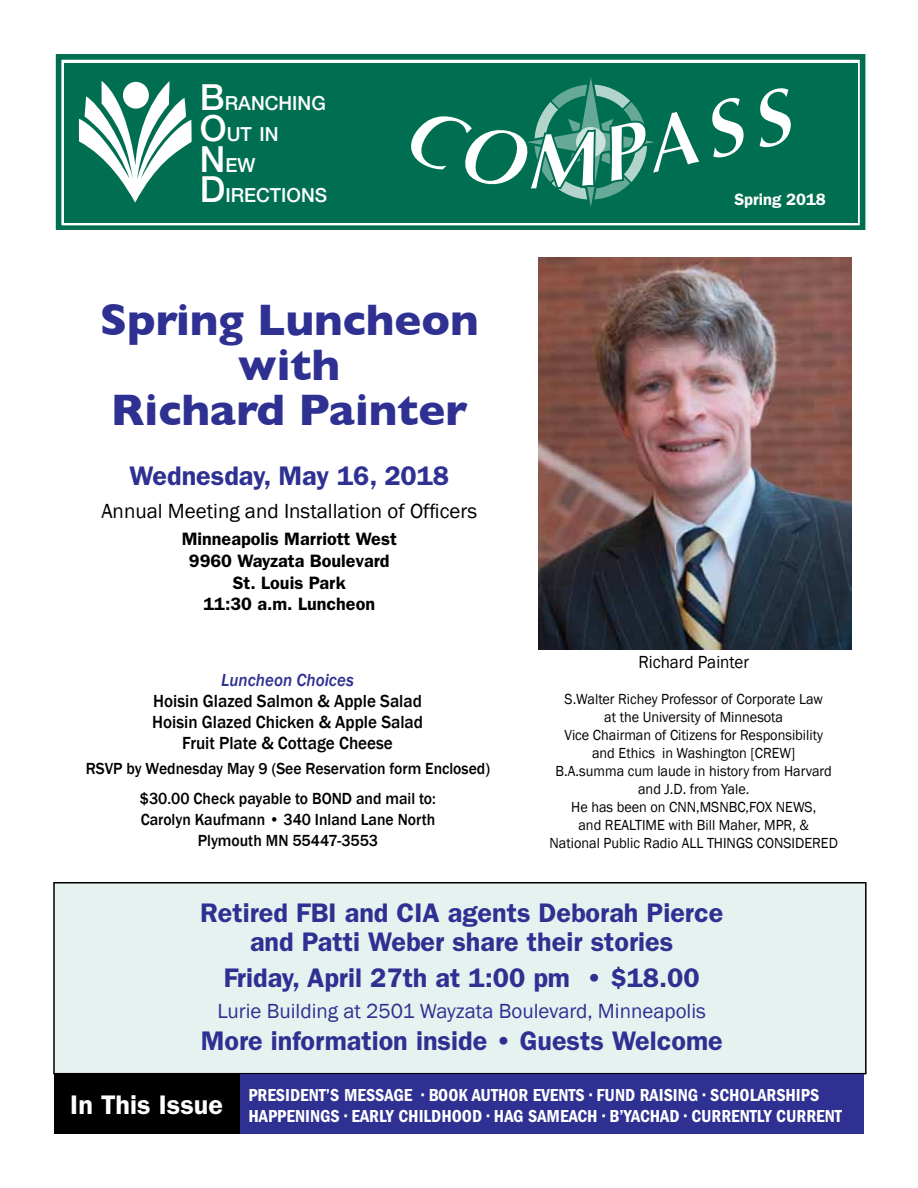
<style>
.page{position:relative;width:918px;height:1188px;background:#fff}
.page>*{position:absolute;margin:0;border:0;box-sizing:border-box;transform-origin:0 0}
.t1{font:700 45px/45px "Gill Sans";color:#2e3092;text-align:center}
.t2{font:600 27px/28.5px "Franklin Gothic";color:#2e3092;text-align:center}
.t3{font:600 27px "Franklin Gothic";color:#fff}
.t4{font:21px "Franklin Gothic";color:#2e3092}
.t5{font:21px "Franklin Gothic";color:#000}
.t6{font:500 19.5px/30.8px "Helvetica Neue";color:#fff}
.t7{font:600 condensed 18px/21px "Franklin Gothic";color:#fff}
.t8{font:500 18px/21px "Franklin Gothic";color:#000;text-align:center;scale:.95 1}
.t9{font:600 18px/21.6px "Franklin Gothic";color:#000;text-align:center}
.t10{font:italic 500 18px "Franklin Gothic";color:#2e3092;scale:.95 1}
.t11{font:18px "Franklin Gothic";color:#000;scale:.95 1}
.t12{font:500 16.5px/30px "Franklin Gothic";color:#000;text-align:center;scale:.95 1}
.t13{font:600 16.5px "Franklin Gothic";color:#fff}
.t14{font:15px/18px "Franklin Gothic";color:#000;text-align:center;scale:.95 1}
.s1{font-size:36.15px}
</style>
<div class="page">
<div style="left:53px;top:882px;width:814px;height:192px;background:#e6f2f0;border:2px solid #000"></div>
<svg style="left:56px;top:54px;width:809px;height:175px"></svg>
<div style="left:64px;top:63px;width:793px;height:159px;background:#006f51"></div>
<svg style="left:79px;top:81px;width:113px;height:122px"></svg>
<div style="left:239px;top:1075px;width:625px;height:59px;background:#2e3092"></div>
<div style="left:54px;top:1075px;width:185px;height:59px;background:#000"></div>
<img style="left:538px;top:258px;width:313px;height:391px">
<svg style="left:402px;top:58px;width:397px;height:171px"></svg>
<h3 class="t6" style="left:200px;top:87px;width:129px"><span class="s1">B</span>RANCHING<br><span class="s1">O</span>UT IN<br><span class="s1">N</span>EW<br><span class="s1">D</span>IRECTIONS</h3>
<h1 class="t1" style="left:100px;top:297px;width:381px">Spring Luncheon with<br>Richard Painter</h1>
<h2 class="t2" style="left:129px;top:461px;width:321px">Wednesday, May 16, 2018</h2>
<h3 class="t5" style="left:101px;top:498px;width:377px">Annual Meeting and Installation of Officers</h3>
<p class="t9" style="left:182px;top:528px;width:217px">Minneapolis Marriott West<br>9960 Wayzata Boulevard<br>St. Louis Park<br>11:30 a.m. Luncheon</p>
<p class="t10" style="left:221px;top:669px;width:141px">Luncheon Choices</p>
<p class="t8" style="left:152px;top:691px;width:287px">Hoisin Glazed Salmon &amp; Apple Salad<br>Hoisin Glazed Chicken &amp; Apple Salad<br>Fruit Plate &amp; Cottage Cheese</p>
<p class="t12" style="left:86px;top:754px;width:427px">RSVP by Wednesday May 9 (See Reservation form Enclosed) $30.00 Check payable to BOND and mail to:</p>
<p class="t12" style="left:141px;top:809px;width:312px;line-height:21px">Carolyn Kaufmann • 340 Inland Lane North<br>Plymouth MN 55447-3553</p>
<p class="t13" style="left:734px;top:190px;width:93px">Spring 2018</p>
<p class="t11" style="left:638px;top:651px;width:118px">Richard Painter</p>
<p class="t14" style="left:550px;top:691px;width:305px">S.Walter Richey Professor of Corporate Law<br>at the University of Minnesota<br>Vice Chairman of Citizens for Responsibility<br>and Ethics in Washington [CREW]<br>B.A.summa cum laude in history from Harvard and J.D. from Yale.<br>He has been on CNN,MSNBC,FOX NEWS,<br>and REALTIME with Bill Maher, MPR, &amp;<br>National Public Radio ALL THINGS CONSIDERED</p>
<h2 class="t2" style="left:200px;top:899px;width:525px">Retired FBI and CIA agents Deborah Pierce and Patti Weber share their stories</h2>
<h2 class="t2" style="left:224px;top:963px;width:478px">Friday, April 27th at 1:00 pm • $18.00</h2>
<h3 class="t4" style="left:217px;top:998px;width:490px">Lurie Building at 2501 Wayzata Boulevard, Minneapolis</h3>
<h2 class="t2" style="left:201px;top:1027px;width:524px">More information inside • Guests Welcome</h2>
<h2 class="t3" style="left:70px;top:1089px;width:154px">In This Issue</h2>
<p class="t7" style="left:248px;top:1084px;width:572px">PRESIDENT’S MESSAGE • BOOK AUTHOR EVENTS • FUND RAISING • SCHOLARSHIPS<br>HAPPENINGS</p>
<p class="t7" style="left:344px;top:1105px;width:17px">• EARL</p>
<p class="t7" style="left:386px;top:1105px;width:23px">Y CHILDHOOD</p>
<p class="t7" style="left:487px;top:1105px;width:156px">• HAG SAMEACH • B ’YACHAD</p>
<p class="t7" style="left:684px;top:1105px;width:18px">• CURRENTL</p>
<p class="t7" style="left:764px;top:1105px;width:23px">Y CURRENT</p>
</div>
